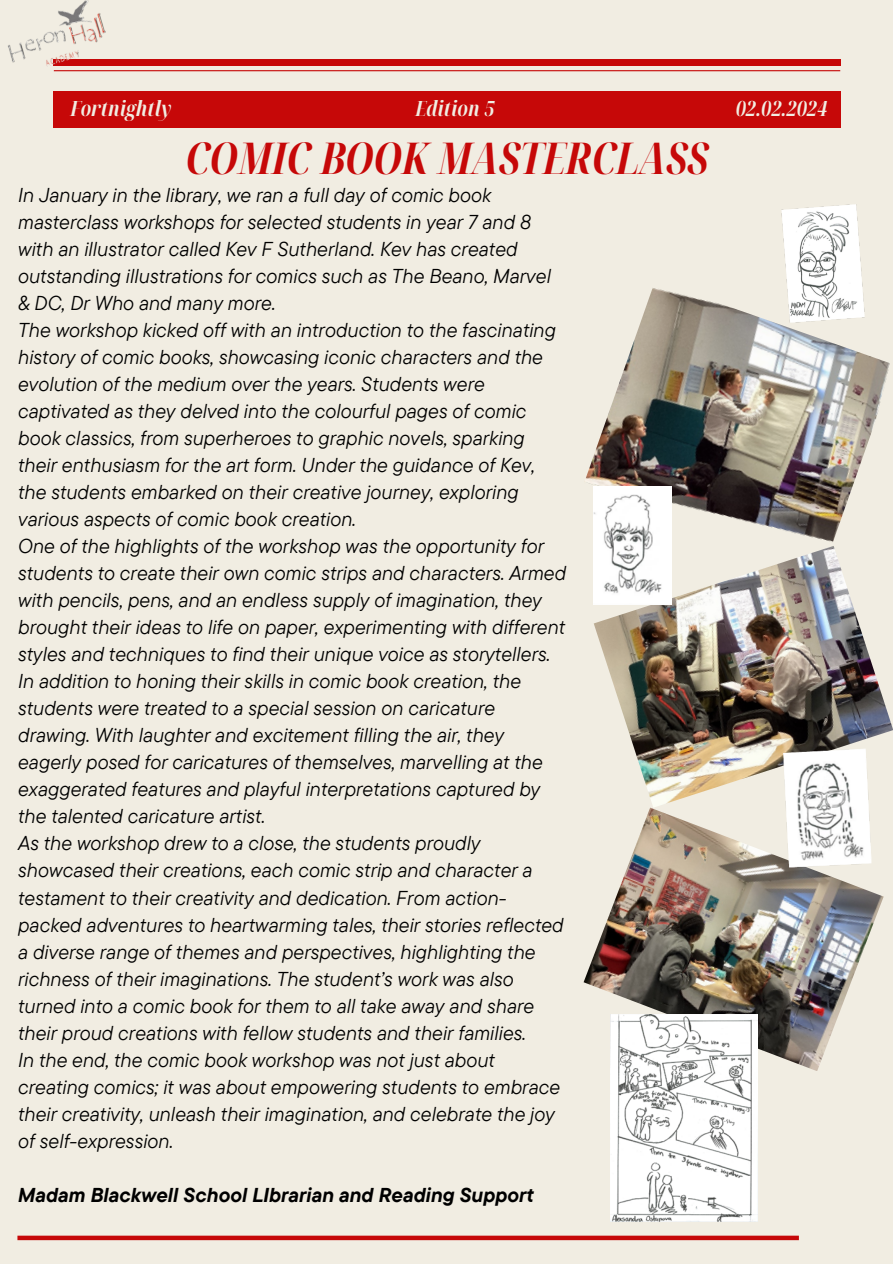
<style>
.page{position:relative;width:893px;height:1264px;background:#fff}
.page>*{position:absolute;margin:0;border:0;box-sizing:border-box;transform-origin:0 0}
.t1{font:italic 700 extra-condensed 43.8px "Noto Serif Display";color:#c60808}
.t2{font:italic 700 extra-condensed 21px "Noto Serif Display";color:#f1ede2}
.t3{font:italic 20.1px/27px "TT Commons Pro";color:#000}
.t4{font:italic 700 20.1px "TT Commons Pro";color:#000}
</style>
<div class="page">
<div style="left:0;top:0;width:892px;height:1263px;background:#f1ede2"></div>
<div style="left:17px;top:1235px;width:781px;height:5px;background:#c60808"></div>
<hr style="left:54px;top:70px;width:786px;height:1px;background:#c60808">
<div style="left:53px;top:60px;width:787px;height:6px;background:#c60808"></div>
<div style="left:53px;top:91px;width:787px;height:36px;background:#c60808"></div>
<img style="left:8px;top:0;width:128px;height:72px">
<img style="left:583px;top:807px;width:300px;height:264px">
<img style="left:781px;top:204px;width:81px;height:77px">
<img style="left:586px;top:281px;width:304px;height:265px">
<img style="left:594px;top:546px;width:298px;height:261px">
<img style="left:593px;top:486px;width:78px;height:119px">
<img style="left:783px;top:748px;width:88px;height:119px">
<img style="left:610px;top:1014px;width:147px;height:207px">
<p class="t2" style="left:70px;top:93px;width:102px">Fortnightly</p>
<p class="t2" style="left:415px;top:93px;width:80px">Edition 5</p>
<p class="t2" style="left:735px;top:93px;width:93px">02.02.2024</p>
<p class="t1" style="left:185px;top:127px;width:524px">COMIC BOOK MASTERCLASS</p>
<p class="t3" style="left:18px;top:181px;width:534px">In January in the library, we ran a full day of comic book masterclass workshops for selected students in year 7 and 8 with an illustrator called Kev F Sutherland. Kev has created outstanding illustrations for comics such as The Beano, Marvel &amp; DC, Dr Who and many more.</p>
<h2 class="t3" style="left:18px;top:316px;width:539px">The workshop kicked off with an introduction to the fascinating history of comic books, showcasing iconic characters and the evolution of the medium over the years. Students were captivated as they delved into the colourful pages of comic book classics, from superheroes to graphic novels, sparking their enthusiasm for the art form. Under the guidance of Kev, the students embarked on their creative journey, exploring various aspects of comic book creation.</h2>
<p class="t3" style="left:18px;top:532px;width:549px">One of the highlights of the workshop was the opportunity for students to create their own comic strips and characters. Armed with pencils, pens, and an endless supply of imagination, they brought their ideas to life on paper, experimenting with different styles and techniques to find their unique voice as storytellers.<br>In addition to honing their skills in comic book creation, the students were treated to a special session on caricature drawing. With laughter and excitement filling the air, they eagerly posed for caricatures of themselves, marvelling at the exaggerated features and playful interpretations captured by the talented caricature artist.</p>
<p class="t3" style="left:18px;top:829px;width:547px">As the workshop drew to a close, the students proudly showcased their creations, each comic strip and character a testament to their creativity and dedication. From action&shy;packed adventures to heartwarming tales, their stories reflected a diverse range of themes and perspectives, highlighting the richness of their imaginations. The student’s work was also turned into a comic book for them to all take away and share their proud creations with fellow students and their families.</p>
<p class="t3" style="left:18px;top:1045px;width:543px">In the end, the comic book workshop was not just about creating comics; it was about empowering students to embrace their creativity, unleash their imagination, and celebrate the joy of self-expression.</p>
<p class="t4" style="left:18px;top:1181px;width:517px">Madam Blackwell School LIbrarian and Reading Support</p>
</div>
